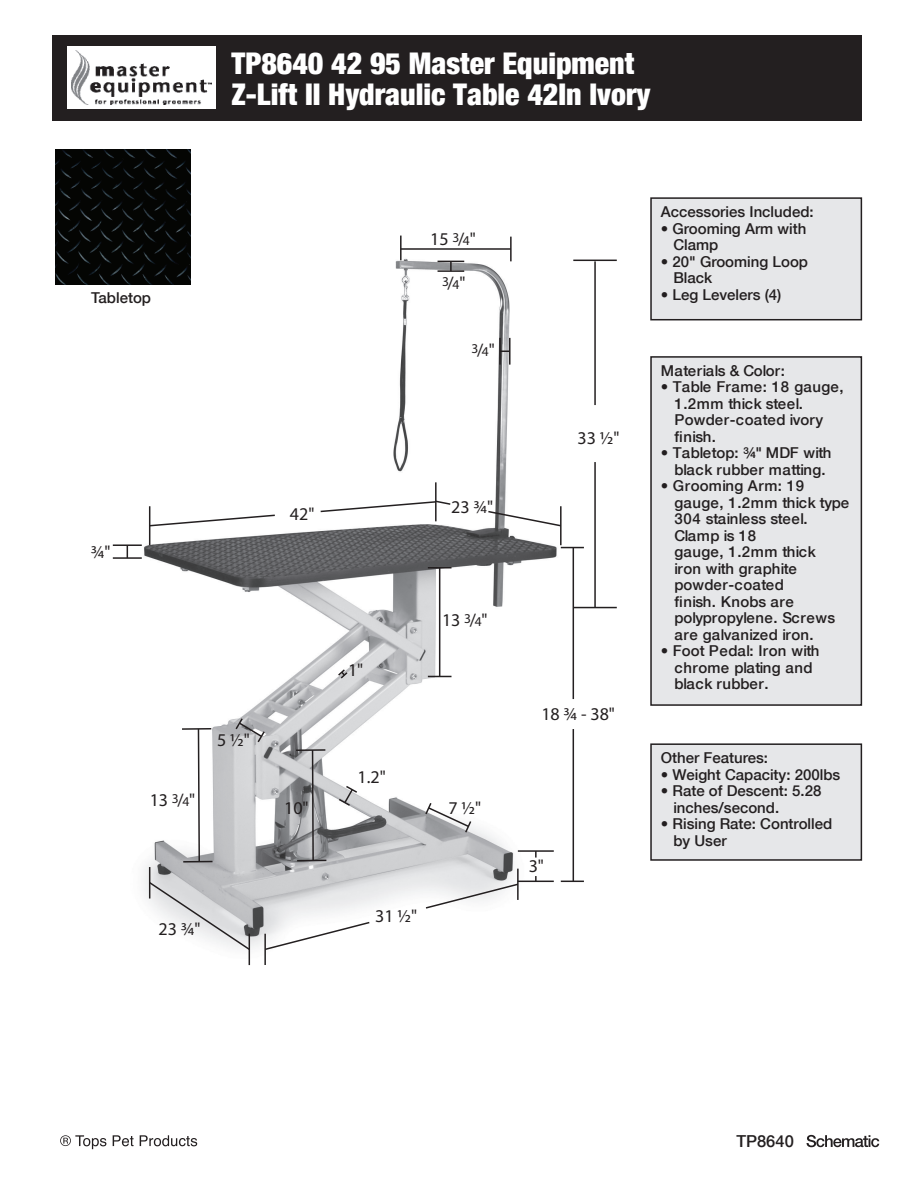
<style>
.page{position:relative;width:918px;height:1188px;background:#fff}
.page>*{position:absolute;margin:0;border:0;box-sizing:border-box;transform-origin:0 0}
.t1{font:900 condensed 29.85px/31.5px "Helvetica Neue";color:#fff}
.t2{font:18px "Myriad";color:#231f20}
.t3{font:500 16.5px "Helvetica Neue";color:#231f20}
.t4{font:500 15px/16.5px "Helvetica Neue";color:#231f20}
.t5{font:500 15px/16.5px "Helvetica Neue";letter-spacing:.025em;color:#231f20}
.t6{font:500 15px/16.5px "Helvetica Neue";letter-spacing:.02em;color:#231f20}
.t7{font:13.5px "Myriad";color:#231f20}
.s1{font-size:13.5px}
.s2{font-size:18px}
</style>
<div class="page">
<img style="left:55px;top:230px;width:654px;height:728px">
<svg style="left:60px;top:1135px;width:46px;height:14px"></svg>
<svg style="left:140px;top:1135px;width:57px;height:11px"></svg>
<svg style="left:113px;top:1135px;width:21px;height:11px"></svg>
<div style="left:52px;top:36px;width:810px;height:85px;background:#231f20"></div>
<div style="left:68px;top:46px;width:148px;height:63px;background:#fff"></div>
<img style="left:72px;top:50px;width:140px;height:54px">
<svg style="left:807px;top:1135px;width:72px;height:12px"></svg>
<img style="left:55px;top:149px;width:135px;height:135px">
<svg style="left:148px;top:514px;width:128px;height:13px"></svg>
<svg style="left:148px;top:881px;width:103px;height:70px"></svg>
<svg style="left:336px;top:668px;width:13px;height:12px"></svg>
<svg style="left:337px;top:784px;width:22px;height:23px"></svg>
<hr style="left:400px;top:236px;width:2px;height:24px;background:#231f20">
<hr style="left:510px;top:237px;width:2px;height:24px;background:#231f20">
<hr style="left:401px;top:248px;width:110px;height:2px;background:#231f20">
<hr style="left:573px;top:260px;width:44px;height:1px;background:#231f20">
<hr style="left:573px;top:607px;width:44px;height:1px;background:#231f20">
<hr style="left:594px;top:462px;width:2px;height:146px;background:#231f20">
<hr style="left:594px;top:261px;width:2px;height:144px;background:#231f20">
<svg style="left:561px;top:547px;width:23px;height:1px"></svg>
<svg style="left:561px;top:881px;width:23px;height:1px"></svg>
<hr style="left:573px;top:729px;width:1px;height:152px;background:#231f20">
<hr style="left:573px;top:548px;width:1px;height:151px;background:#231f20">
<hr style="left:264px;top:934px;width:2px;height:31px;background:#231f20">
<hr style="left:517px;top:869px;width:2px;height:31px;background:#231f20">
<hr style="left:149px;top:867px;width:1px;height:32px;background:#231f20">
<hr style="left:249px;top:934px;width:1px;height:31px;background:#231f20">
<svg style="left:424px;top:882px;width:96px;height:28px"></svg>
<svg style="left:263px;top:921px;width:108px;height:30px"></svg>
<hr style="left:518px;top:850px;width:36px;height:2px;background:#231f20">
<hr style="left:518px;top:881px;width:36px;height:1px;background:#231f20">
<svg style="left:535px;top:851px;width:2px;height:7px"></svg>
<hr style="left:149px;top:506px;width:1px;height:39px;background:#231f20">
<hr style="left:435px;top:482px;width:2px;height:39px;background:#231f20">
<hr style="left:560px;top:506px;width:2px;height:39px;background:#231f20">
<hr style="left:113px;top:544px;width:29px;height:2px;background:#231f20">
<hr style="left:113px;top:557px;width:29px;height:2px;background:#231f20">
<svg style="left:487px;top:510px;width:76px;height:17px"></svg>
<svg style="left:319px;top:500px;width:133px;height:13px"></svg>
<div style="left:650px;top:197px;width:212px;height:123px;background:#e6e7e9;border:2px solid #231f20"></div>
<div style="left:650px;top:356px;width:212px;height:350px;background:#e6e7e9;border:2px solid #231f20"></div>
<div style="left:650px;top:743px;width:212px;height:118px;background:#e6e7e9;border:2px solid #231f20"></div>
<svg style="left:234px;top:717px;width:32px;height:27px"></svg>
<svg style="left:424px;top:801px;width:49px;height:33px"></svg>
<hr style="left:296px;top:749px;width:29px;height:2px;background:#231f20">
<svg style="left:297px;top:749px;width:29px;height:113px;background:#9b9c9e"></svg>
<svg style="left:197px;top:727px;width:4px;height:134px"></svg>
<hr style="left:182px;top:728px;width:29px;height:2px;background:#231f20">
<hr style="left:183px;top:861px;width:30px;height:2px;background:#231f20">
<hr style="left:438px;top:270px;width:26px;height:2px;background:#231f20">
<svg style="left:438px;top:261px;width:26px;height:10px"></svg>
<hr style="left:509px;top:338px;width:2px;height:27px;background:#231f20">
<hr style="left:499px;top:338px;width:2px;height:27px;background:#231f20">
<svg style="left:428px;top:567px;width:24px;height:1px"></svg>
<svg style="left:428px;top:676px;width:24px;height:1px"></svg>
<hr style="left:439px;top:568px;width:1px;height:109px;background:#231f20">
<h1 class="t1" style="left:232px;top:46px;width:420px">TP8640 42 95 Master Equipment<br>Z-Lift II Hydraulic Table 42In Ivory</h1>
<p class="t4" style="left:91px;top:289px;width:61px">Tabletop</p>
<p class="t2" style="left:91px;top:543px;width:21px">¾"</p>
<p class="t2" style="left:150px;top:791px;width:47px">13 <sup>3</sup>/<span class="s1">4</span>"</p>
<p class="t2" style="left:217px;top:731px;width:34px">5 ½"</p>
<p class="t2" style="left:159px;top:920px;width:44px">23 ¾"</p>
<p class="t2" style="left:290px;top:505px;width:26px">42"</p>
<p class="t2" style="left:430px;top:230px;width:47px">15 <sup>3</sup>/<span class="s1">4</span>"</p>
<p class="t7" style="left:442px;top:276px;width:25px">3<span class="s2">/</span>4<span class="s2">"</span></p>
<p class="t7" style="left:472px;top:344px;width:25px">3<span class="s2">/</span>4<span class="s2">"</span></p>
<p class="t2" style="left:451px;top:498px;width:44px">23 ¾"</p>
<p class="t2" style="left:578px;top:429px;width:44px">33 ½"</p>
<p class="t2" style="left:348px;top:661px;width:17px">1"</p>
<p class="t2" style="left:358px;top:768px;width:30px">1.2"</p>
<p class="t2" style="left:442px;top:611px;width:47px">13 <sup>3</sup>/<span class="s1">4</span>"</p>
<p class="t2" style="left:284px;top:799px;width:26px">10"</p>
<p class="t2" style="left:449px;top:799px;width:34px">7 ½"</p>
<p class="t2" style="left:375px;top:907px;width:44px">31 ½"</p>
<p class="t2" style="left:541px;top:705px;width:75px">18 ¾ - 38"</p>
<p class="t2" style="left:529px;top:857px;width:17px">3"</p>
<p class="t4" style="left:661px;top:203px;width:154px">Accessories Included:</p>
<p class="t4" style="left:673px;top:219px;width:135px;text-indent:-13px">• Grooming Arm with<br>Clamp</p>
<p class="t4" style="left:673px;top:252px;width:136px;text-indent:-13px">• 20" Grooming Loop<br>Black</p>
<p class="t4" style="left:661px;top:285px;width:122px">• Leg Levelers (4)</p>
<p class="t4" style="left:661px;top:362px;width:126px">Materials &amp; Color:</p>
<p class="t5" style="left:674px;top:378px;width:171px;text-indent:-14px">• Table Frame: 18 gauge,<br>1.2mm thick steel.<br>Powder-coated ivory finish.</p>
<p class="t4" style="left:661px;top:444px;width:172px;text-align:center">• Tabletop: ¾" MDF with black rubber matting.</p>
<p class="t4" style="left:674px;top:477px;width:176px;text-indent:-14px">• Grooming Arm: 19 gauge, 1.2mm thick type<br>304 stainless steel.<br>Clamp is 18<br>gauge, 1.2mm thick<br>iron with graphite powder-coated<br>finish. Knobs are polypropylene. Screws are galvanized iron.</p>
<p class="t6" style="left:674px;top:642px;width:147px;text-indent:-14px">• Foot Pedal: Iron with chrome plating and black rubber.</p>
<p class="t4" style="left:661px;top:749px;width:109px">Other Features:</p>
<p class="t4" style="left:661px;top:765px;width:181px">• Weight Capacity: 200lbs</p>
<p class="t4" style="left:673px;top:782px;width:150px;text-indent:-13px">• Rate of Descent: 5.28 inches/second.</p>
<p class="t4" style="left:673px;top:815px;width:160px;text-indent:-13px">• Rising Rate: Controlled by User</p>
<p class="t3" style="left:736px;top:1128px;width:59px">TP8640</p>
</div>
